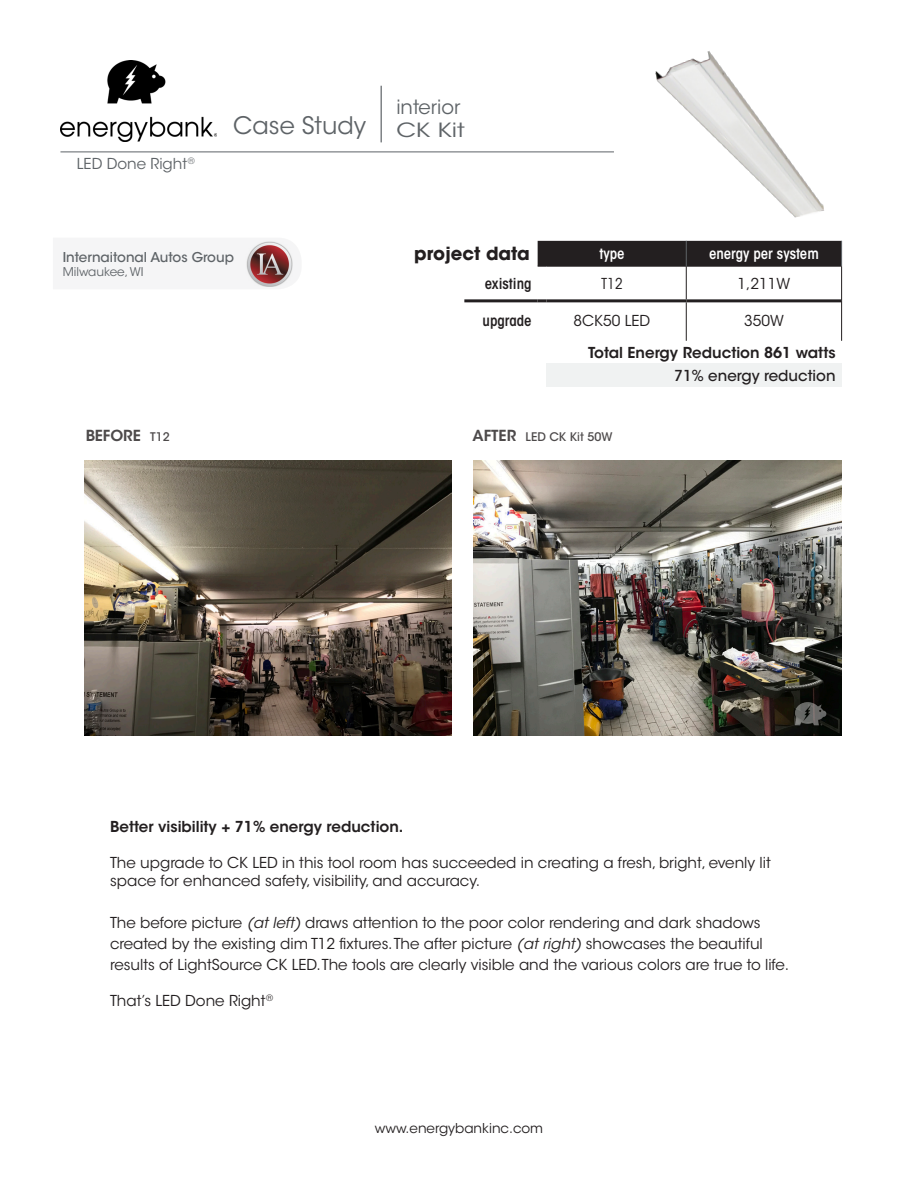
<style>
.page{position:relative;width:918px;height:1188px;background:#fff}
.page>*{position:absolute;margin:0;border:0;box-sizing:border-box;transform-origin:0 0}
.t1{font:24px "ITC Avant Garde Std";color:#5e6367}
.t2{font:19.5px "ITC Avant Garde Std";color:#5e6367}
.t3{font:19.5px "ITC Avant Garde Std";color:#5e6367;scale:1.25 1}
.t4{font:700 18px "ITC Avant Garde Std";color:#231f20}
.t5{font:600 15.15px "ITC Avant Garde Std";color:#231f20}
.t6{font:15px/21px "ITC Avant Garde Std";color:#231f20}
.t7{font:600 15px "ITC Avant Garde Std";color:#231f20}
.t8{font:600 condensed 15px "ITC Avant Garde Std";color:#fff}
.t9{font:500 15px "ITC Avant Garde Std";color:#231f20}
.t10{font:600 condensed 15px "ITC Avant Garde Std";color:#231f20}
.t11{font:15px "ITC Avant Garde Std";color:#5e6367}
.t12{font:condensed 15px "ITC Avant Garde Std";color:#231f20}
.t13{font:500 13.5px "ITC Avant Garde Std";color:#5e6367}
.t14{font:13.5px "ITC Avant Garde Std";color:#231f20}
.t15{font:12px "ITC Avant Garde Std";color:#5e6367}
.t16{font:500 11.85px "ITC Avant Garde Std";color:#231f20}
.s1{font-weight:500;font-size:11.85px}
.s2{font-weight:600;font-size:15.15px}
.s3{font-style:italic}
</style>
<div class="page">
<img style="left:60px;top:60px;width:157px;height:81px">
<hr style="left:60px;top:152px;width:554px;height:1px;background:#5e6367">
<hr style="left:381px;top:86px;width:1px;height:56px;background:#5e6367">
<svg style="left:245px;top:240px;width:48px;height:47px"></svg>
<div style="left:546px;top:364px;width:296px;height:23px;background:#f0f2f2"></div>
<hr style="left:464px;top:299px;width:74px;height:3px;background:#231f20">
<hr style="left:686px;top:266px;width:1px;height:33px;background:#231f20">
<hr style="left:841px;top:266px;width:1px;height:35px;background:#231f20">
<hr style="left:686px;top:302px;width:1px;height:39px;background:#231f20">
<hr style="left:841px;top:301px;width:1px;height:40px;background:#231f20">
<svg style="left:538px;top:299px;width:8px;height:3px"></svg>
<hr style="left:546px;top:299px;width:140px;height:3px;background:#231f20">
<hr style="left:686px;top:299px;width:155px;height:3px;background:#231f20">
<div style="left:538px;top:241px;width:304px;height:26px;background:#231f20"></div>
<img style="left:655px;top:51px;width:169px;height:167px">
<img style="left:474px;top:460px;width:368px;height:276px">
<img style="left:84px;top:460px;width:368px;height:276px">
<img style="left:795px;top:701px;width:34px;height:26px">
<p class="t11" style="left:77px;top:154px;width:119px">LED Done Right<sup>®</sup></p>
<h1 class="t1" style="left:233px;top:111px;width:134px">Case Study</h1>
<p class="t13" style="left:63px;top:249px;width:173px">Internaitonal Autos Group</p>
<p class="t15" style="left:63px;top:265px;width:82px">Milwaukee, WI</p>
<p class="t2" style="left:396px;top:95px;width:65px">interior</p>
<p class="t3" style="left:396px;top:118px;width:56px">CK Kit</p>
<p class="t4" style="left:414px;top:242px;width:117px">project data</p>
<p class="t8" style="left:599px;top:244px;width:27px">type</p>
<p class="t8" style="left:709px;top:244px;width:111px">energy per system</p>
<p class="t10" style="left:485px;top:274px;width:48px">existing</p>
<p class="t12" style="left:601px;top:275px;width:23px">T12</p>
<p class="t6" style="left:738px;top:273px;width:54px">1,211W</p>
<p class="t10" style="left:483px;top:312px;width:51px">upgrade</p>
<p class="t6" style="left:574px;top:311px;width:78px">8CK50 LED</p>
<p class="t6" style="left:744px;top:311px;width:41px">350W</p>
<p class="t7" style="left:588px;top:343px;width:249px">Total Energy Reduction 861 watts</p>
<p class="t9" style="left:674px;top:366px;width:163px">71% energy reduction</p>
<p class="t5" style="left:85px;top:426px;width:86px">BEFORE <span class="s1">T12</span></p>
<p class="t16" style="left:472px;top:429px;width:141px"><span class="s2">AFTER</span> LED CK Kit 50W</p>
<p class="t7" style="left:110px;top:817px;width:295px">Better visibility + 71% energy reduction.</p>
<p class="t6" style="left:110px;top:854px;width:662px;line-height:18px">The upgrade to CK LED in this tool room has succeeded in creating a fresh, bright, evenly lit space for enhanced safety, visibility, and accuracy.</p>
<p class="t6" style="left:110px;top:913px;width:680px">The before picture <span class="s3">(at left)</span> draws attention to the poor color rendering and dark shadows created by the existing dim T12 fixtures. The after picture <span class="s3">(at right)</span> showcases the beautiful results of LightSource CK LED. The tools are clearly visible and the various colors are true to life.</p>
<p class="t6" style="left:110px;top:991px;width:164px">That’s LED Done Right<sup>®</sup></p>
<p class="t14" style="left:375px;top:1120px;width:170px">www.energybankinc.com</p>
</div>
